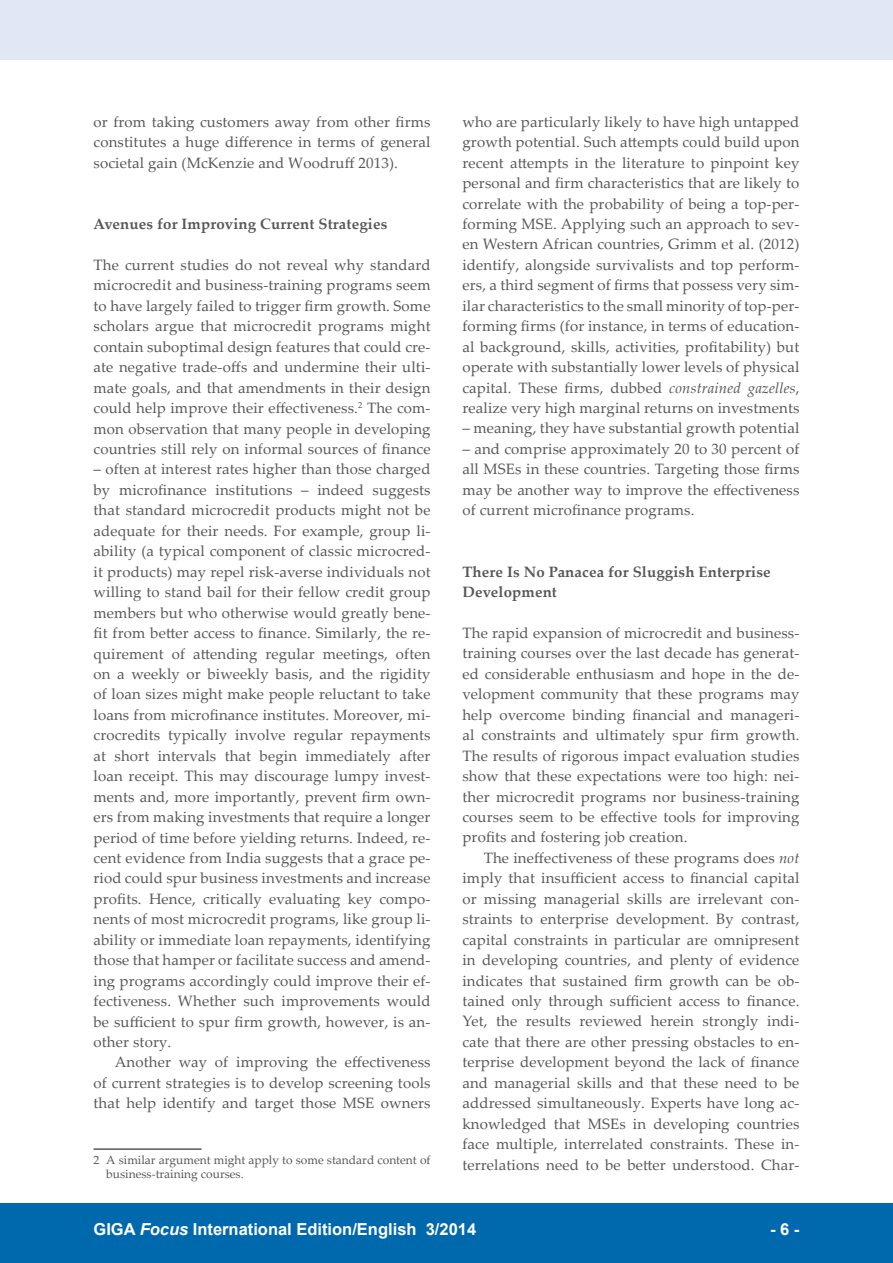
<style>
.page{position:relative;width:893px;height:1263px;background:#fff}
.page>*{position:absolute;margin:0;border:0;box-sizing:border-box;transform-origin:0 0}
.t1{font:700 16.5px "Arial";color:#fff}
.t2{font:15px/20.4px "Palatino Linotype";letter-spacing:.01em;color:#57585a;text-align:justify}
.t3{font:700 15px/20.4px "Palatino Linotype";letter-spacing:.01em;color:#57585a}
.t4{font:12px/14.4px "Palatino Linotype";color:#57585a}
.s1{font-style:italic}
</style>
<div class="page">
<div style="left:0;top:1203px;width:893px;height:60px;background:#0068ac"></div>
<div style="left:0;top:0;width:893px;height:60px;background:#dfe8f4"></div>
<hr style="left:94px;top:1148px;width:108px;height:2px;background:#57585a">
<p class="t2" style="left:94px;top:111px;width:338px">or from taking customers away from other firms constitutes a huge difference in terms of general societal gain (McKenzie and Woodruff 2013).</p>
<p class="t3" style="left:94px;top:213px;width:295px">Avenues for Improving Current Strategies</p>
<p class="t2" style="left:94px;top:254px;width:339px">The current studies do not reveal why standard microcredit and business-training programs seem to have largely failed to trigger firm growth. Some scholars argue that microcredit programs might contain suboptimal design features that could cre&shy;ate negative trade-offs and undermine their ulti&shy;mate goals, and that amendments in their design could help improve their effectiveness.<sup>2</sup> The com&shy;mon observation that many people in developing countries still rely on informal sources of finance</p>
<p class="t2" style="left:94px;top:459px;width:339px">– often at interest rates higher than those charged by microfinance institutions – indeed suggests that standard microcredit products might not be adequate for their needs. For example, group li&shy;ability (a typical component of classic microcred&shy;it products) may repel risk-averse individuals not willing to stand bail for their fellow credit group members but who otherwise would greatly bene&shy;fit from better access to finance. Similarly, the re&shy;quirement of attending regular meetings, often on a weekly or biweekly basis, and the rigidity of loan sizes might make people reluctant to take loans from microfinance institutes. Moreover, mi&shy;crocredits typically involve regular repayments at short intervals that begin immediately after loan receipt. This may discourage lumpy invest&shy;ments and, more importantly, prevent firm own&shy;ers from making investments that require a longer period of time before yielding returns. Indeed, re&shy;cent evidence from India suggests that a grace pe&shy;riod could spur business investments and increase profits. Hence, critically evaluating key compo&shy;nents of most microcredit programs, like group li&shy;ability or immediate loan repayments, identifying those that hamper or facilitate success and amend&shy;ing programs accordingly could improve their ef&shy;fectiveness. Whether such improvements would be sufficient to spur firm growth, however, is an&shy;other story.</p>
<p class="t2" style="left:94px;top:1051px;width:338px;text-indent:21px">Another way of improving the effectiveness of current strategies is to develop screening tools that help identify and target those MSE owners</p>
<p class="t4" style="left:106px;top:1152px;width:326px;text-indent:-13px">2 A similar argument might apply to some standard content of business-training courses.</p>
<p class="t2" style="left:462px;top:111px;width:339px">who are particularly likely to have high untapped growth potential. Such attempts could build upon recent attempts in the literature to pinpoint key personal and firm characteristics that are likely to correlate with the probability of being a top-per&shy;forming MSE. Applying such an approach to sev&shy;en Western African countries, Grimm et al. (2012) identify, alongside survivalists and top perform&shy;ers, a third segment of firms that possess very sim&shy;ilar characteristics to the small minority of top-per&shy;forming firms (for instance, in terms of education&shy;al background, skills, activities, profitability) but operate with substantially lower levels of physical capital. These firms, dubbed <span class="s1">constrained gazelles</span>, realize very high marginal returns on investments</p>
<p class="t2" style="left:462px;top:418px;width:338px">– meaning, they have substantial growth potential</p>
<p class="t2" style="left:462px;top:438px;width:339px">– and comprise approximately 20 to 30 percent of all MSEs in these countries. Targeting those firms may be another way to improve the effectiveness of current microfinance programs.</p>
<p class="t3" style="left:462px;top:561px;width:310px">There Is No Panacea for Sluggish Enterprise<br>Development</p>
<p class="t2" style="left:462px;top:622px;width:339px">The rapid expansion of microcredit and business&shy;training courses over the last decade has generat&shy;ed considerable enthusiasm and hope in the de&shy;velopment community that these programs may help overcome binding financial and manageri&shy;al constraints and ultimately spur firm growth.<br>The results of rigorous impact evaluation studies show that these expectations were too high: nei&shy;ther microcredit programs nor business-training courses seem to be effective tools for improving profits and fostering job creation.</p>
<p class="t2" style="left:462px;top:847px;width:339px;text-indent:21px">The ineffectiveness of these programs does <span class="s1">not </span>imply that insufficient access to financial capital or missing managerial skills are irrelevant con&shy;straints to enterprise development. By contrast, capital constraints in particular are omnipresent in developing countries, and plenty of evidence indicates that sustained firm growth can be ob&shy;tained only through sufficient access to finance.<br>Yet, the results reviewed herein strongly indi&shy;cate that there are other pressing obstacles to en&shy;terprise development beyond the lack of finance and managerial skills and that these need to be addressed simultaneously. Experts have long ac&shy;knowledged that MSEs in developing countries face multiple, interrelated constraints. These in&shy;terrelations need to be better understood. Char-</p>
<p class="t1" style="left:94px;top:1218px;width:384px">GIGA <span class="s1">Focus</span> International Edition/English 3/2014</p>
<p class="t1" style="left:770px;top:1218px;width:31px">- 6 -</p>
</div>
